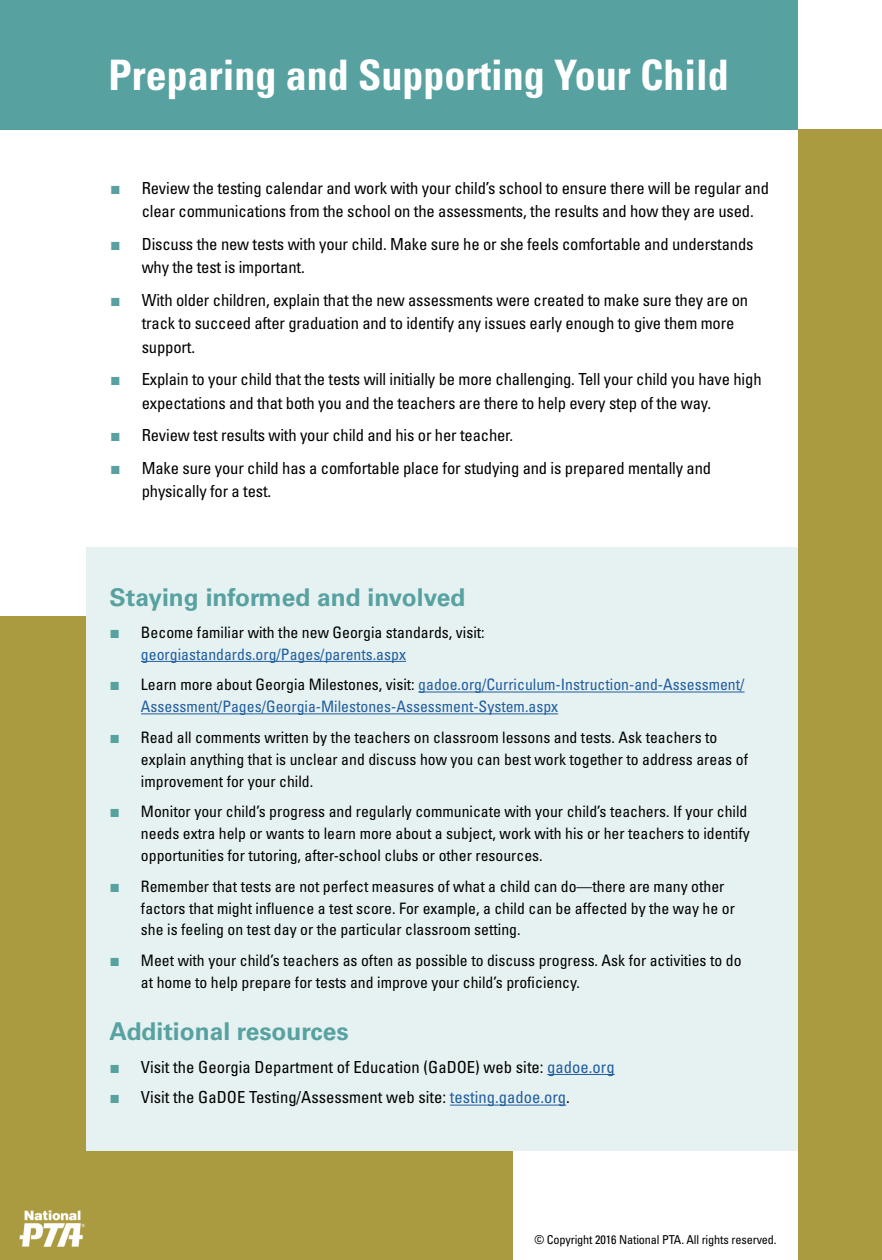
<style>
.page{position:relative;width:882px;height:1260px;background:#fff}
.page>*{position:absolute;margin:0;border:0;box-sizing:border-box;transform-origin:0 0}
.t1{font:700 condensed 42px "Univers LT Std";color:#fff}
.t2{font:700 24.5px "Univers LT Std";color:#57a2a1}
.t3{font:condensed 16.62px/23.6px "Univers LT Std";letter-spacing:-.01em;color:#000}
.t4{font:condensed 15.75px/21.9px "Univers LT Std";color:#000}
.t5{font:condensed 15.75px/21.9px "Univers LT Std";color:#215e9e}
.t6{font:condensed 12.25px "Univers LT Std";letter-spacing:-.01em;color:#000}
.s1{font-family:"Arial";font-stretch:normal;font-size:17.5px;color:#57a2a1}
.s2{color:#215e9e}
.s3{color:#000}
</style>
<div class="page">
<div style="left:0;top:616px;width:513px;height:644px;background:#ab9b40"></div>
<div style="left:798px;top:129px;width:84px;height:1131px;background:#ab9b40"></div>
<div style="left:0;top:0;width:798px;height:129px;background:#57a2a1"></div>
<div style="left:86px;top:547px;width:711px;height:603px;background:#e6f1f1"></div>
<hr style="left:141px;top:661px;width:265px;height:1px;background:#215e9e">
<hr style="left:418px;top:692px;width:327px;height:1px;background:#215e9e">
<hr style="left:141px;top:713px;width:417px;height:1px;background:#215e9e">
<hr style="left:547px;top:1074px;width:68px;height:1px;background:#215e9e">
<hr style="left:450px;top:1105px;width:116px;height:1px;background:#215e9e">
<img style="left:19px;top:1210px;width:66px;height:37px">
<h1 class="t1" style="left:108px;top:49px;width:622px">Preparing and Supporting Your Child</h1>
<p class="t3" style="left:142px;top:176px;width:629px;text-indent:-31px"><span class="s1">■</span> Review the testing calendar and work with your child’s school to ensure there will be regular and clear communications from the school on the assessments, the results and how they are used.</p>
<p class="t3" style="left:142px;top:232px;width:613px;text-indent:-31px"><span class="s1">■</span> Discuss the new tests with your child. Make sure he or she feels comfortable and understands why the test is important.</p>
<p class="t3" style="left:142px;top:288px;width:608px;text-indent:-31px"><span class="s1">■</span> With older children, explain that the new assessments were created to make sure they are on track to succeed after graduation and to identify any issues early enough to give them more support.</p>
<p class="t3" style="left:142px;top:367px;width:621px;text-indent:-31px"><span class="s1">■</span> Explain to your child that the tests will initially be more challenging. Tell your child you have high expectations and that both you and the teachers are there to help every step of the way.</p>
<p class="t3" style="left:110px;top:423px;width:404px"><span class="s1">■</span> Review test results with your child and his or her teacher.</p>
<p class="t3" style="left:142px;top:456px;width:571px;text-indent:-31px"><span class="s1">■</span> Make sure your child has a comfortable place for studying and is prepared mentally and physically for a test.</p>
<h2 class="t2" style="left:109px;top:583px;width:357px">Staying informed and involved</h2>
<p class="t4" style="left:141px;top:621px;width:345px;text-indent:-32px"><span class="s1">■</span> Become familiar with the new Georgia standards, visit: <span class="s2">georgiastandards.org/Pages/parents.aspx</span></p>
<p class="t5" style="left:141px;top:674px;width:605px;text-indent:-32px"><span class="s1">■</span> <span class="s3">Learn more about Georgia Milestones, visit:</span> gadoe.org/Curriculum-Instruction-and-Assessment/<br>Assessment/Pages/Georgia-Milestones-Assessment-System.aspx</p>
<p class="t4" style="left:141px;top:726px;width:609px;text-indent:-32px"><span class="s1">■</span> Read all comments written by the teachers on classroom lessons and tests. Ask teachers to explain anything that is unclear and discuss how you can best work together to address areas of improvement for your child.</p>
<p class="t4" style="left:141px;top:801px;width:610px;text-indent:-32px"><span class="s1">■</span> Monitor your child’s progress and regularly communicate with your child’s teachers. If your child needs extra help or wants to learn more about a subject, work with his or her teachers to identify opportunities for tutoring, after-school clubs or other resources.</p>
<p class="t4" style="left:141px;top:875px;width:595px;text-indent:-32px"><span class="s1">■</span> Remember that tests are not perfect measures of what a child can do—there are many other factors that might influence a test score. For example, a child can be affected by the way he or she is feeling on test day or the particular classroom setting.</p>
<p class="t4" style="left:141px;top:949px;width:602px;text-indent:-32px"><span class="s1">■</span> Meet with your child’s teachers as often as possible to discuss progress. Ask for activities to do at home to help prepare for tests and improve your child’s proficiency.</p>
<h2 class="t2" style="left:109px;top:1017px;width:241px">Additional resources</h2>
<p class="t3" style="left:109px;top:1055px;width:507px"><span class="s1">■</span> Visit the Georgia Department of Education (GaDOE) web site: <span class="s2">gadoe.org</span></p>
<p class="t3" style="left:109px;top:1085px;width:462px"><span class="s1">■</span> Visit the GaDOE Testing/Assessment web site: <span class="s2">testing.gadoe.org</span>.</p>
<p class="t6" style="left:534px;top:1232px;width:244px">© Copyright 2016 National PTA. All rights reserved.</p>
</div>
